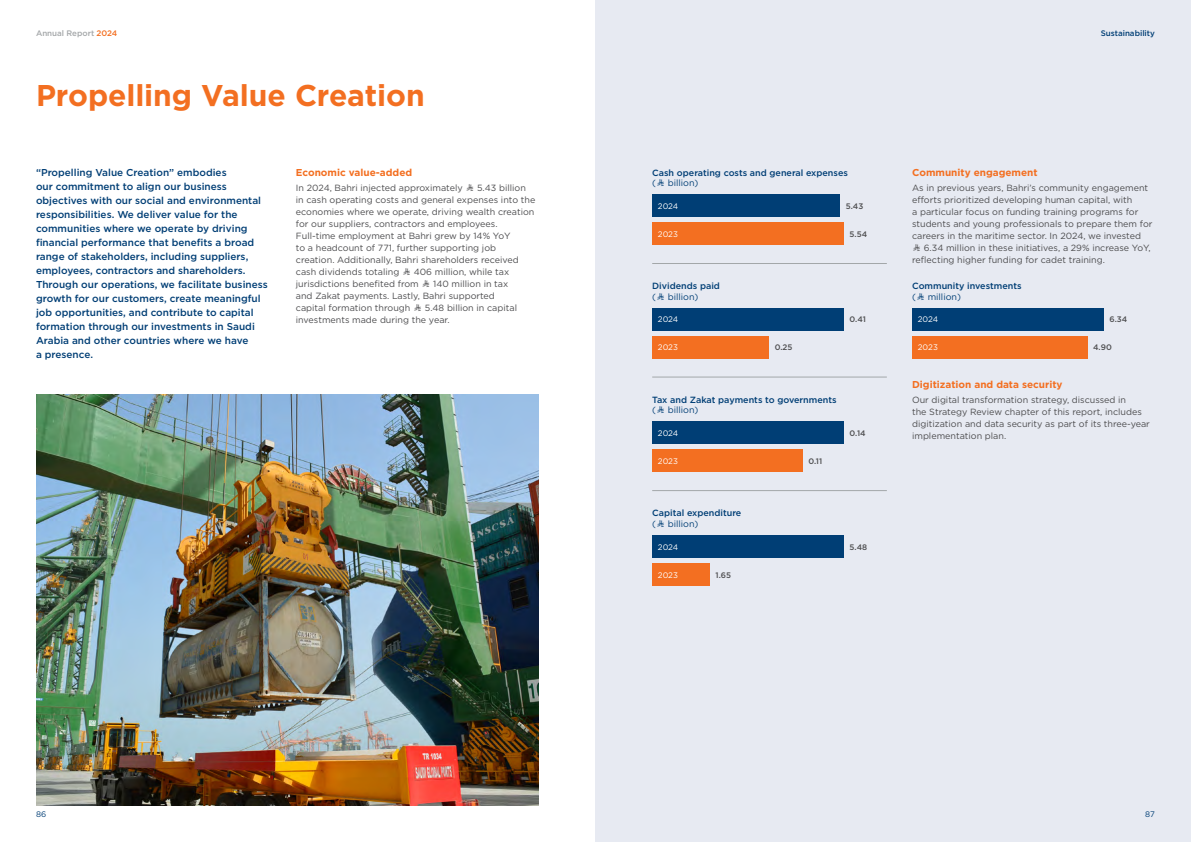
<style>
.page{position:relative;width:1191px;height:842px;background:#fff}
.page>*{position:absolute;margin:0;border:0;box-sizing:border-box;transform-origin:0 0}
.t1{font:700 30px "Gotham";letter-spacing:-.005em;color:#f36f21}
.t2{font:500 10px/14px "Gotham";color:#003e75}
.t3{font:700 10px "Gotham";color:#f36f21}
.t4{font:9px/12px "Gotham";color:#4d4d4f}
.t5{font:500 9px/10.8px "Gotham";color:#003e75}
.t6{font:8px "Gotham";letter-spacing:-.005em;color:#fff}
.t7{font:500 8px "Gotham";color:#4d4d4f}
.t8{font:500 8px "Gotham";color:#a4a7a9}
.t9{font:500 8px "Gotham";color:#003e75}
.t10{font:8px "Gotham";color:#003e75}
.s1{color:#f36f21}
.s2{font-family:"Riyal"}
.s3{font-weight:400}
.s4{font-family:"Riyal";font-weight:400}
</style>
<div class="page">
<div style="left:595px;top:0;width:596px;height:842px;background:#e7eaf2"></div>
<img style="left:36px;top:394px;width:503px;height:412px">
<div style="left:652px;top:195px;width:188px;height:22px;background:#003e75"></div>
<div style="left:652px;top:222px;width:192px;height:23px;background:#f36f21"></div>
<div style="left:912px;top:308px;width:191px;height:23px;background:#003e75"></div>
<div style="left:912px;top:336px;width:175px;height:23px;background:#f36f21"></div>
<div style="left:652px;top:422px;width:192px;height:22px;background:#003e75"></div>
<div style="left:652px;top:449px;width:151px;height:23px;background:#f36f21"></div>
<div style="left:652px;top:308px;width:192px;height:23px;background:#003e75"></div>
<div style="left:652px;top:336px;width:117px;height:23px;background:#f36f21"></div>
<div style="left:652px;top:535px;width:192px;height:23px;background:#003e75"></div>
<div style="left:652px;top:563px;width:58px;height:23px;background:#f36f21"></div>
<hr style="left:652px;top:263px;width:235px;height:1px;background:#a3a7a9">
<hr style="left:652px;top:377px;width:235px;height:1px;background:#a3a7a9">
<hr style="left:652px;top:490px;width:235px;height:1px;background:#a3a7a9">
<p class="t8" style="left:36px;top:28px;width:83px">Annual Report <span class="s1">2024</span></p>
<p class="t9" style="left:1100px;top:28px;width:56px">Sustainability</p>
<h1 class="t1" style="left:36px;top:76px;width:390px">Propelling Value Creation</h1>
<p class="t2" style="left:36px;top:166px;width:233px">“Propelling Value Creation” embodies<br>our commitment to align our business objectives with our social and environmental responsibilities. We deliver value for the communities where we operate by driving financial performance that benefits a broad range of stakeholders, including suppliers, employees, contractors and shareholders.<br>Through our operations, we facilitate business growth for our customers, create meaningful job opportunities, and contribute to capital formation through our investments in Saudi Arabia and other countries where we have<br>a presence.</p>
<p class="t3" style="left:296px;top:166px;width:118px">Economic value-added</p>
<p class="t4" style="left:296px;top:181px;width:241px">In 2024, Bahri injected approximately <span class="s2">%</span> 5.43 billion in cash operating costs and general expenses into the economies where we operate, driving wealth creation for our suppliers, contractors and employees.<br>Full-time employment at Bahri grew by 14% YoY<br>to a headcount of 771, further supporting job creation. Additionally, Bahri shareholders received cash dividends totaling <span class="s2">%</span> 406 million, while tax jurisdictions benefited from <span class="s2">%</span> 140 million in tax<br>and Zakat payments. Lastly, Bahri supported<br>capital formation through <span class="s2">%</span> 5.48 billion in capital investments made during the year.</p>
<p class="t10" style="left:36px;top:809px;width:12px">86</p>
<p class="t5" style="left:652px;top:167px;width:197px">Cash operating costs and general expenses <span class="s3">(</span><span class="s4">%</span> <span class="s3">billion)</span></p>
<p class="t6" style="left:658px;top:201px;width:22px">2024</p>
<p class="t6" style="left:658px;top:229px;width:22px">2023</p>
<p class="t7" style="left:846px;top:201px;width:19px">5.43</p>
<p class="t7" style="left:849px;top:229px;width:19px">5.54</p>
<p class="t5" style="left:652px;top:280px;width:69px">Dividends paid <span class="s3">(</span><span class="s4">%</span> <span class="s3">billion)</span></p>
<p class="t6" style="left:658px;top:314px;width:22px">2024</p>
<p class="t6" style="left:658px;top:342px;width:22px">2023</p>
<p class="t7" style="left:775px;top:342px;width:19px">0.25</p>
<p class="t7" style="left:849px;top:314px;width:18px">0.41</p>
<p class="t5" style="left:652px;top:394px;width:186px">Tax and Zakat payments to governments <span class="s3">(</span><span class="s4">%</span> <span class="s3">billion)</span></p>
<p class="t6" style="left:658px;top:428px;width:22px">2024</p>
<p class="t6" style="left:658px;top:456px;width:22px">2023</p>
<p class="t7" style="left:808px;top:456px;width:15px">0.11</p>
<p class="t7" style="left:849px;top:428px;width:18px">0.14</p>
<p class="t5" style="left:652px;top:507px;width:91px">Capital expenditure <span class="s3">(</span><span class="s4">%</span> <span class="s3">billion)</span></p>
<p class="t6" style="left:658px;top:542px;width:22px">2024</p>
<p class="t6" style="left:658px;top:570px;width:22px">2023</p>
<p class="t7" style="left:715px;top:569px;width:17px">1.65</p>
<p class="t7" style="left:849px;top:541px;width:19px">5.48</p>
<p class="t3" style="left:912px;top:166px;width:127px">Community engagement</p>
<p class="t4" style="left:912px;top:181px;width:242px">As in previous years, Bahri’s community engagement efforts prioritized developing human capital, with<br>a particular focus on funding training programs for students and young professionals to prepare them for careers in the maritime sector. In 2024, we invested<br><span class="s2">%</span> 6.34 million in these initiatives, a 29% increase YoY, reflecting higher funding for cadet training.</p>
<p class="t5" style="left:912px;top:280px;width:111px">Community investments <span class="s3">(</span><span class="s4">%</span> <span class="s3">million)</span></p>
<p class="t6" style="left:917px;top:314px;width:22px">2024</p>
<p class="t6" style="left:917px;top:342px;width:22px">2023</p>
<p class="t7" style="left:1109px;top:314px;width:19px">6.34</p>
<p class="t7" style="left:1093px;top:342px;width:20px">4.90</p>
<p class="t3" style="left:912px;top:378px;width:152px">Digitization and data security</p>
<p class="t4" style="left:912px;top:393px;width:239px">Our digital transformation strategy, discussed in<br>the Strategy Review chapter of this report, includes digitization and data security as part of its three-year implementation plan.</p>
<p class="t10" style="left:1145px;top:809px;width:11px">87</p>
</div>
